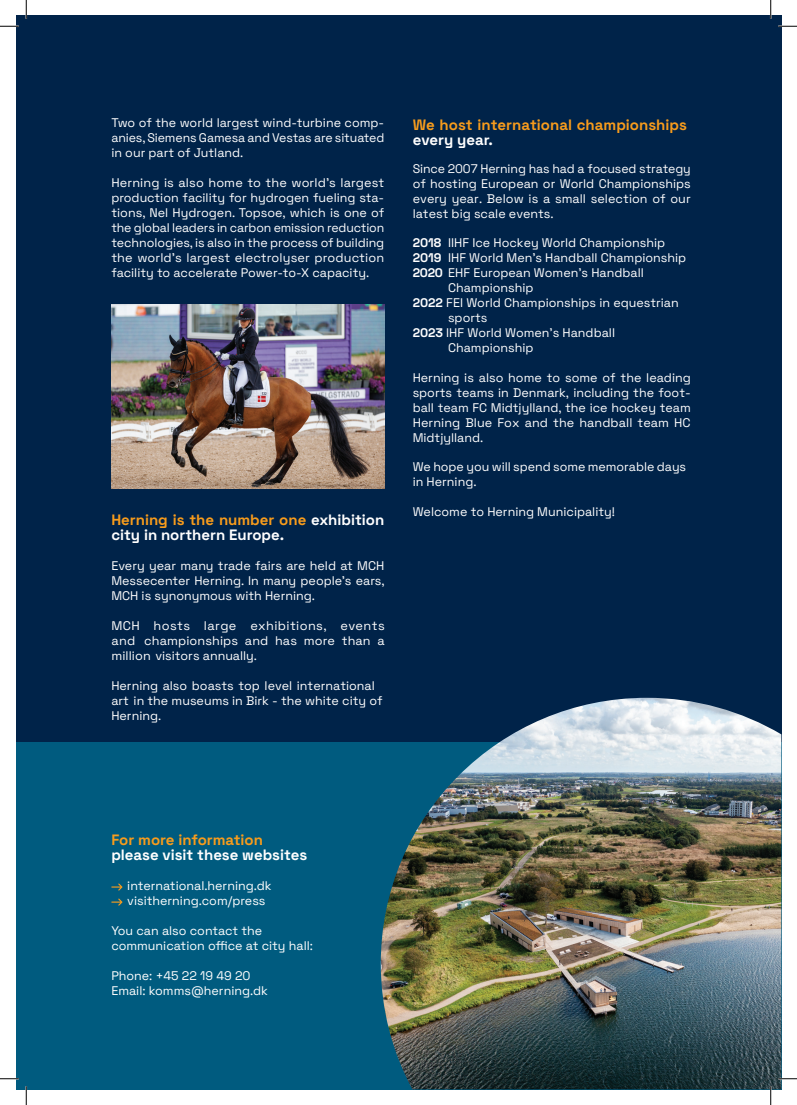
<style>
.page{position:relative;width:797px;height:1105px;background:#fff}
.page>*{position:absolute;margin:0;border:0;box-sizing:border-box;transform-origin:0 0}
.t1{font:700 15px/15px "Space Grotesk";color:#fff}
.t2{font:700 15px "Space Grotesk";color:#f89c1c}
.t3{font:12.5px/15px "Space Grotesk";color:#fff;text-align:justify}
.s1{color:#f89c1c}
.s2{font-weight:700}
</style>
<div class="page">
<div style="left:16px;top:16px;width:765px;height:1073px;background:#002349"></div>
<div style="left:16px;top:742px;width:765px;height:347px;background:#005b7f"></div>
<img style="left:381px;top:698px;width:400px;height:391px">
<img style="left:111px;top:304px;width:273px;height:185px">
<svg style="left:111px;top:883px;width:11px;height:8px"></svg>
<svg style="left:111px;top:898px;width:11px;height:8px"></svg>
<svg style="left:0;top:25px;width:19px;height:2px"></svg>
<svg style="left:778px;top:25px;width:19px;height:2px"></svg>
<svg style="left:0;top:1078px;width:19px;height:1px"></svg>
<svg style="left:778px;top:1078px;width:19px;height:1px"></svg>
<svg style="left:25px;top:0;width:2px;height:19px"></svg>
<svg style="left:25px;top:1086px;width:2px;height:19px"></svg>
<svg style="left:770px;top:0;width:1px;height:19px"></svg>
<svg style="left:770px;top:1086px;width:1px;height:19px"></svg>
<p class="t3" style="left:111px;top:115px;width:274px">Two of the world largest wind-turbine comp&shy;anies, Siemens Gamesa and Vestas are situated in our part of Jutland.</p>
<p class="t3" style="left:111px;top:175px;width:274px">Herning is also home to the world’s largest production facility for hydrogen fueling sta&shy;tions, Nel Hydrogen. Topsoe, which is one of the global leaders in carbon emission reduction technologies, is also in the process of building the world’s largest electrolyser production facility to accelerate Power-to-X capacity.</p>
<p class="t1" style="left:111px;top:511px;width:274px"><span class="s1">Herning is the number one</span> exhibition city in northern Europe.</p>
<p class="t3" style="left:111px;top:557px;width:275px">Every year many trade fairs are held at MCH Messecenter Herning. In many people’s ears, MCH is synonymous with Herning.</p>
<p class="t3" style="left:111px;top:617px;width:275px">MCH hosts large exhibitions, events and championships and has more than a million visitors annually.</p>
<p class="t3" style="left:111px;top:677px;width:273px;text-align:left">Herning also boasts top level international art in the museums in Birk - the white city of<br>Herning.</p>
<p class="t2" style="left:412px;top:113px;width:276px">We host international championships</p>
<p class="t1" style="left:412px;top:131px;width:82px">every year.</p>
<p class="t3" style="left:412px;top:161px;width:280px">Since 2007 Herning has had a focused strategy of hosting European or World Championships every year. Below is a small selection of our latest big scale events.</p>
<p class="t3" style="left:412px;top:235px;width:254px"><span class="s2">2018</span> IIHF Ice Hockey World Championship</p>
<p class="t3" style="left:412px;top:250px;width:275px"><span class="s2">2019</span> IHF World Men’s Handball Championship</p>
<p class="t3" style="left:412px;top:265px;width:233px"><span class="s2">2020</span> EHF European Women’s Handball</p>
<p class="t3" style="left:448px;top:280px;width:87px">Championship</p>
<p class="t3" style="left:412px;top:295px;width:268px"><span class="s2">2022</span> FEI World Championships in equestrian</p>
<p class="t3" style="left:448px;top:310px;width:41px">sports</p>
<p class="t3" style="left:412px;top:325px;width:204px"><span class="s2">2023</span> IHF World Women's Handball</p>
<p class="t3" style="left:448px;top:340px;width:87px">Championship</p>
<p class="t3" style="left:412px;top:369px;width:279px">Herning is also home to some of the leading sports teams in Denmark, including the foot&shy;ball team FC Midtjylland, the ice hockey team Herning Blue Fox and the handball team HC Midtjylland.</p>
<p class="t3" style="left:412px;top:458px;width:275px">We hope you will spend some memorable days in Herning.</p>
<p class="t3" style="left:412px;top:503px;width:204px">Welcome to Herning Municipality!</p>
<p class="t2" style="left:111px;top:829px;width:153px">For more information</p>
<p class="t1" style="left:111px;top:847px;width:197px">please visit these websites</p>
<p class="t3" style="left:127px;top:878px;width:146px">international.herning.dk visitherning.com/press</p>
<p class="t3" style="left:111px;top:923px;width:203px">You can also contact the communication office at city hall:</p>
<p class="t3" style="left:111px;top:968px;width:158px">Phone: +45 22 19 49 20<br>Email: komms@herning.dk</p>
</div>
